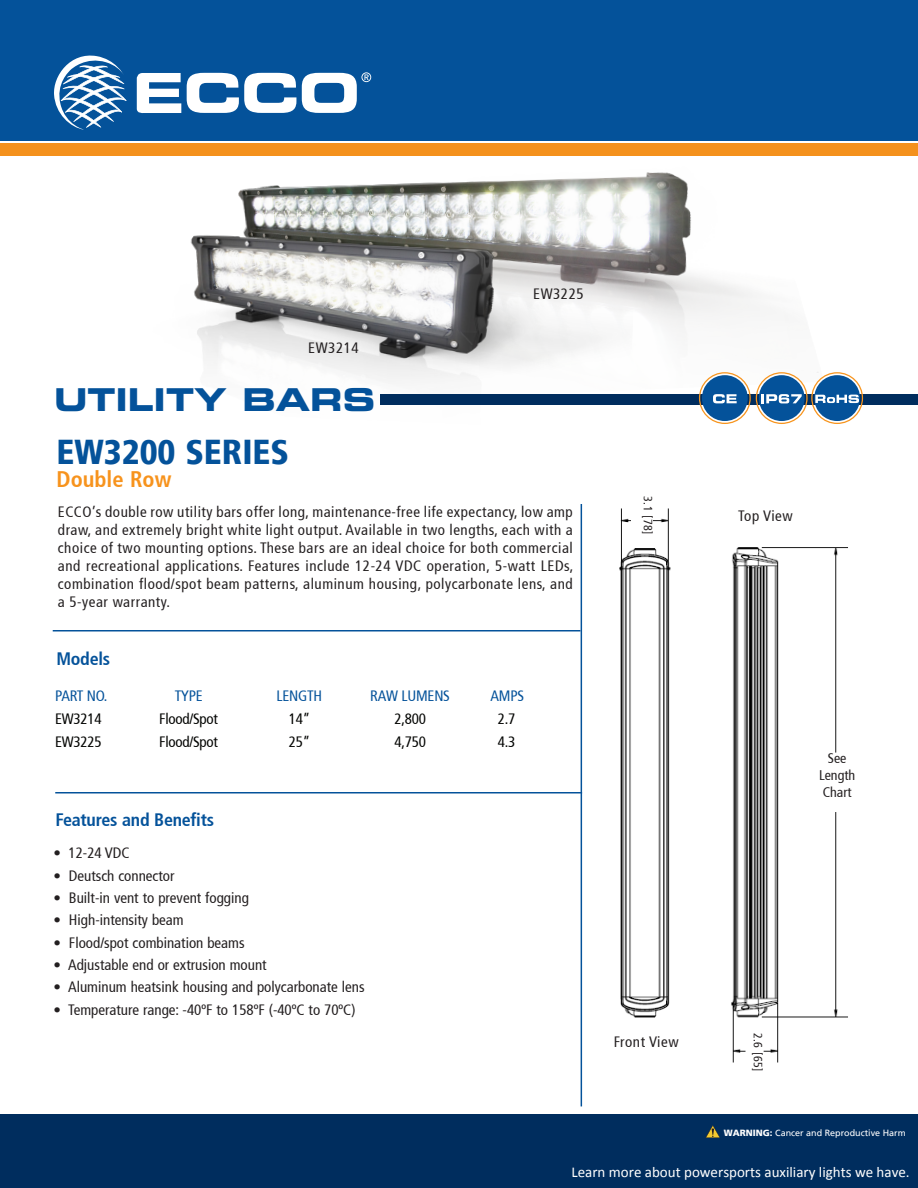
<style>
.page{position:relative;width:918px;height:1188px;background:#fff}
.page>*{position:absolute;margin:0;border:0;box-sizing:border-box;transform-origin:0 0}
.t1{font:900 condensed 34.5px "Frutiger 77";color:#04529a}
.t2{font:31.5px "Eurostile LT Std Bold Ex 2";color:#04529a}
.t3{font:700 condensed 22.5px "Frutiger 67";color:#f7931d}
.t4{font:700 condensed 18px "Frutiger 67";letter-spacing:-.015em;color:#04529a}
.Body_text{font:condensed 15px/18px "Frutiger 57";color:#231f20;text-align:justify}
.t5{font:condensed 15px "Frutiger 57";letter-spacing:-.015em;color:#040503}
.t6{font:15px "Calibri";color:#fff}
.t7{font:condensed 15px "Frutiger 57";letter-spacing:-.015em;color:#04529a}
.Body_text-2{font:condensed 15px "Frutiger 57";letter-spacing:.035em;color:#231f20}
.t8{font:condensed 13.95px "Frutiger 57";color:#231f20}
.Body_text-3{font:condensed 12px "Frutiger 57";color:#231f20}
.t9{font:9px "Frutiger LT";color:#fff}
.s1{font-weight:900}
</style>
<div class="page">
<img style="left:151px;top:140px;width:685px;height:194px">
<img style="left:151px;top:216px;width:486px;height:166px">
<div style="left:380px;top:394px;width:538px;height:11px;background:#002d5e"></div>
<div style="left:0;top:1115px;width:918px;height:73px;background:#002d5e"></div>
<svg style="left:706px;top:1125px;width:14px;height:13px"></svg>
<div style="left:0;top:144px;width:918px;height:12px;background:#f4911d"></div>
<div style="left:0;top:0;width:918px;height:140px;background:#04529a"></div>
<svg style="left:137px;top:73px;width:44px;height:41px"></svg>
<svg style="left:187px;top:73px;width:109px;height:40px"></svg>
<svg style="left:54px;top:56px;width:72px;height:74px"></svg>
<svg style="left:302px;top:72px;width:69px;height:41px"></svg>
<hr style="left:55px;top:792px;width:527px;height:2px;background:#04529a">
<hr style="left:53px;top:630px;width:527px;height:2px;background:#04529a">
<hr style="left:581px;top:504px;width:1px;height:602px;background:#04529a">
<svg style="left:699px;top:372px;width:164px;height:52px"></svg>
<img style="left:731px;top:547px;width:117px;height:516px">
<img style="left:619px;top:508px;width:52px;height:510px">
<div style="left:784px;top:753px;width:107px;height:57px;background:#fff"></div>
<div style="left:746px;top:1019px;width:17px;height:86px;background:#fff"></div>
<div style="left:631px;top:483px;width:22px;height:60px;background:#fff"></div>
<p class="Body_text" style="left:308px;top:339px;width:52px">EW3214</p>
<p class="t2" style="left:54px;top:378px;width:323px">UTILITY BARS</p>
<p class="t1" style="left:57px;top:431px;width:234px">EW3200 SERIES</p>
<p class="t3" style="left:57px;top:465px;width:116px">Double Row</p>
<p class="Body_text" style="left:533px;top:285px;width:52px">EW3225</p>
<p class="Body_text" style="left:58px;top:503px;width:517px">ECCO’s double row utility bars offer long, maintenance-free life expectancy, low amp draw, and extremely bright white light output. Available in two lengths, each with a choice of two mounting options. These bars are an ideal choice for both commercial and recreational applications. Features include 12-24 VDC operation, 5-watt LEDs, combination flood/spot beam patterns, aluminum housing, polycarbonate lens, and a 5-year warranty.</p>
<p class="t4" style="left:57px;top:648px;width:55px">Models</p>
<p class="t7" style="left:55px;top:687px;width:54px">PART NO.</p>
<p class="t7" style="left:175px;top:687px;width:29px">TYPE</p>
<p class="t7" style="left:277px;top:687px;width:47px">LENGTH</p>
<p class="t7" style="left:370px;top:687px;width:81px">RAW LUMENS</p>
<p class="t7" style="left:491px;top:687px;width:35px">AMPS</p>
<p class="t5" style="left:55px;top:710px;width:48px">EW3214</p>
<p class="t5" style="left:159px;top:710px;width:60px">Flood/Spot</p>
<p class="t5" style="left:289px;top:710px;width:23px">14”</p>
<p class="t5" style="left:394px;top:710px;width:33px">2,800</p>
<p class="t5" style="left:498px;top:710px;width:19px">2.7</p>
<p class="t5" style="left:55px;top:733px;width:48px">EW3225</p>
<p class="t5" style="left:159px;top:733px;width:60px">Flood/Spot</p>
<p class="t5" style="left:289px;top:733px;width:23px">25”</p>
<p class="t5" style="left:394px;top:733px;width:33px">4,750</p>
<p class="t5" style="left:498px;top:733px;width:19px">4.3</p>
<p class="t4" style="left:55px;top:810px;width:160px">Features and Benefits</p>
<p class="Body_text" style="left:54px;top:844px;width:78px">• 12-24 VDC</p>
<p class="Body_text" style="left:54px;top:867px;width:123px">• Deutsch connector</p>
<p class="Body_text" style="left:54px;top:889px;width:197px">• Built-in vent to prevent fogging</p>
<p class="Body_text" style="left:54px;top:911px;width:132px">• High-intensity beam</p>
<p class="Body_text" style="left:54px;top:934px;width:193px">• Flood/spot combination beams</p>
<p class="Body_text" style="left:54px;top:956px;width:215px">• Adjustable end or extrusion mount</p>
<p class="Body_text" style="left:54px;top:978px;width:313px">• Aluminum heatsink housing and polycarbonate lens</p>
<p class="Body_text" style="left:54px;top:1001px;width:304px">• Temperature range: -40ºF to 158ºF (-40ºC to 70ºC)</p>
<p class="Body_text-3" style="left:655px;top:496px;width:40px;rotate:90deg">3.1 [78]</p>
<p class="Body_text-2" style="left:614px;top:1033px;width:66px">Front View</p>
<p class="Body_text" style="left:738px;top:507px;width:56px">Top View</p>
<p class="t8" style="left:828px;top:750px;width:20px">See</p>
<p class="t8" style="left:819px;top:767px;width:38px">Length</p>
<p class="t8" style="left:823px;top:784px;width:30px">Chart</p>
<p class="Body_text-3" style="left:765px;top:1033px;width:40px;rotate:90deg">2.6 [65]</p>
<p class="t9" style="left:724px;top:1128px;width:184px"><span class="s1">WARNING:</span> Cancer and Reproductive Harm</p>
<p class="t6" style="left:571px;top:1161px;width:340px">Learn more about powersports auxiliary lights we have.</p>
</div>
